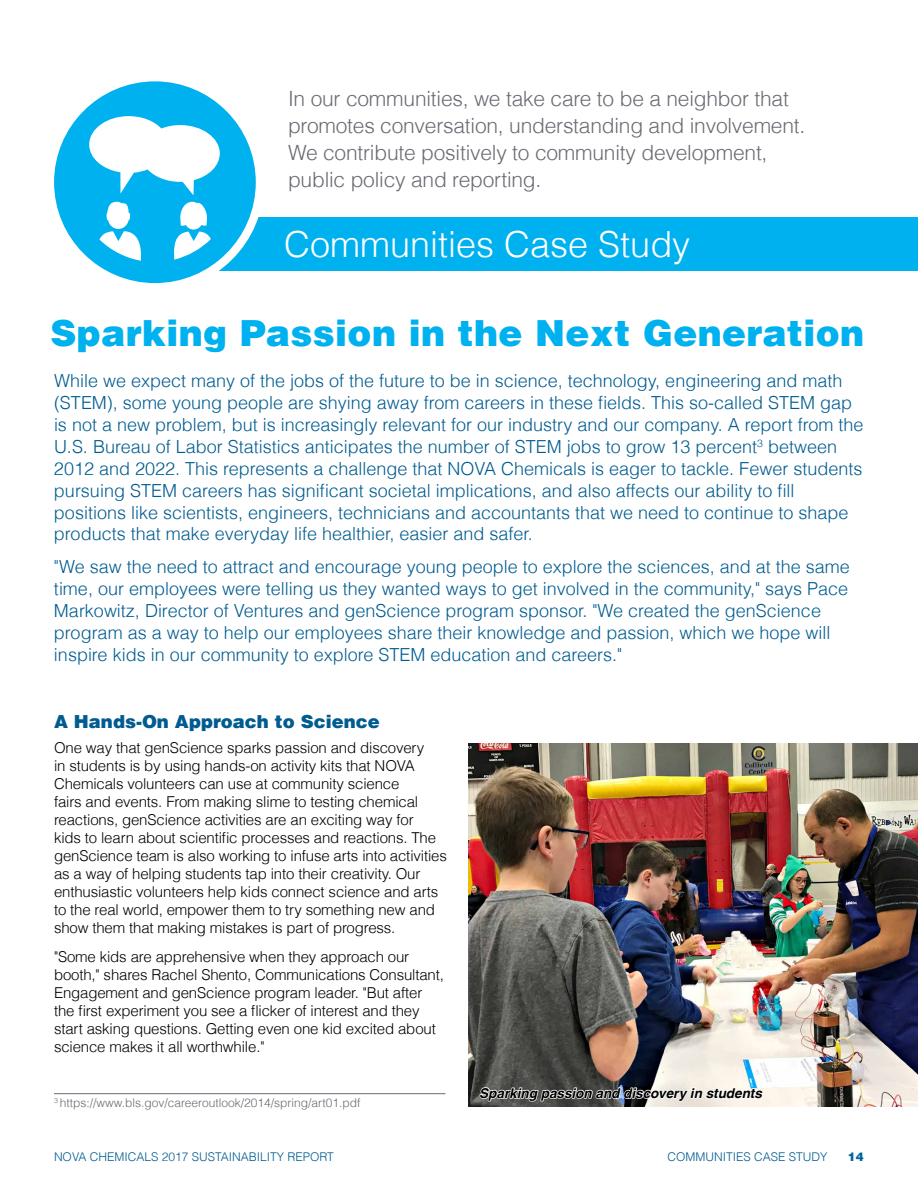
<style>
.page{position:relative;width:918px;height:1188px;background:#fff}
.page>*{position:absolute;margin:0;border:0;box-sizing:border-box;transform-origin:0 0}
.t1{font:900 36px "Helvetica LT";letter-spacing:.01em;color:#00b1ef}
.t2{font:300 36px "Helvetica LT";color:#fff}
.t3{font:300 21px/27px "Helvetica LT";letter-spacing:-.01em;color:#696b73}
.t4{font:300 18px/21.9px "Helvetica LT";color:#005c90}
.t5{font:900 18px "Helvetica LT";color:#005c90}
.t6{font:300 15px/18px "Helvetica LT";letter-spacing:-.01em;color:#000}
.t7{font:italic 700 13.5px "Helvetica LT";color:#000}
.t8{font:300 12px "Helvetica LT";color:#005c90}
.t9{font:300 12px "Helvetica LT";color:#696b73}
.t10{font:900 12px "Helvetica LT";color:#00649d}
</style>
<div class="page">
<div style="left:165px;top:217px;width:753px;height:54px;background:#00b1ef"></div>
<div style="left:46px;top:73px;width:218px;height:218px;border:10px solid #fff;border-radius:50%"></div>
<svg style="left:54px;top:81px;width:202px;height:202px"></svg>
<img style="left:468px;top:744px;width:450px;height:363px">
<hr style="left:54px;top:1093px;width:392px;height:1px;background:#696b73">
<svg style="left:479px;top:1083px;width:285px;height:24px"></svg>
<p class="t3" style="left:288px;top:85px;width:519px">In our communities, we take care to be a neighbor that promotes conversation, understanding and involvement.<br>We contribute positively to community development, public policy and reporting.</p>
<h1 class="t2" style="left:284px;top:221px;width:408px">Communities Case Study</h1>
<h1 class="t1" style="left:51px;top:310px;width:815px">Sparking Passion in the Next Generation</h1>
<p class="t4" style="left:54px;top:370px;width:811px">While we expect many of the jobs of the future to be in science, technology, engineering and math (STEM), some young people are shying away from careers in these fields. This so-called STEM gap is not a new problem, but is increasingly relevant for our industry and our company. A report from the U.S. Bureau of Labor Statistics anticipates the number of STEM jobs to grow 13 percent<sup>3</sup> between 2012 and 2022. This represents a challenge that NOVA Chemicals is eager to tackle. Fewer students pursuing STEM careers has significant societal implications, and also affects our ability to fill positions like scientists, engineers, technicians and accountants that we need to continue to shape products that make everyday life healthier, easier and safer.</p>
<p class="t4" style="left:54px;top:556px;width:797px">"We saw the need to attract and encourage young people to explore the sciences, and at the same time, our employees were telling us they wanted ways to get involved in the community," says Pace Markowitz, Director of Ventures and genScience program sponsor. "We created the genScience program as a way to help our employees share their knowledge and passion, which we hope will inspire kids in our community to explore STEM education and careers."</p>
<p class="t5" style="left:54px;top:710px;width:327px">A Hands-On Approach to Science</p>
<p class="t6" style="left:54px;top:738px;width:394px">One way that genScience sparks passion and discovery<br>in students is by using hands-on activity kits that NOVA Chemicals volunteers can use at community science<br>fairs and events. From making slime to testing chemical reactions, genScience activities are an exciting way for<br>kids to learn about scientific processes and reactions. The genScience team is also working to infuse arts into activities as a way of helping students tap into their creativity. Our enthusiastic volunteers help kids connect science and arts to the real world, empower them to try something new and show them that making mistakes is part of progress.</p>
<p class="t6" style="left:54px;top:947px;width:391px">"Some kids are apprehensive when they approach our booth," shares Rachel Shento, Communications Consultant, Engagement and genScience program leader. "But after the first experiment you see a flicker of interest and they start asking questions. Getting even one kid excited about science makes it all worthwhile."</p>
<p class="t9" style="left:54px;top:1095px;width:308px"><sup>3</sup> https://www.bls.gov/careeroutlook/2014/spring/art01.pdf</p>
<p class="t7" style="left:479px;top:1085px;width:284px">Sparking passion and discovery in students</p>
<p class="t8" style="left:54px;top:1149px;width:281px">NOVA CHEMICALS 2017 SUSTAINABILITY REPORT</p>
<p class="t8" style="left:667px;top:1149px;width:161px">COMMUNITIES CASE STUDY</p>
<p class="t10" style="left:848px;top:1148px;width:18px">14</p>
</div>
